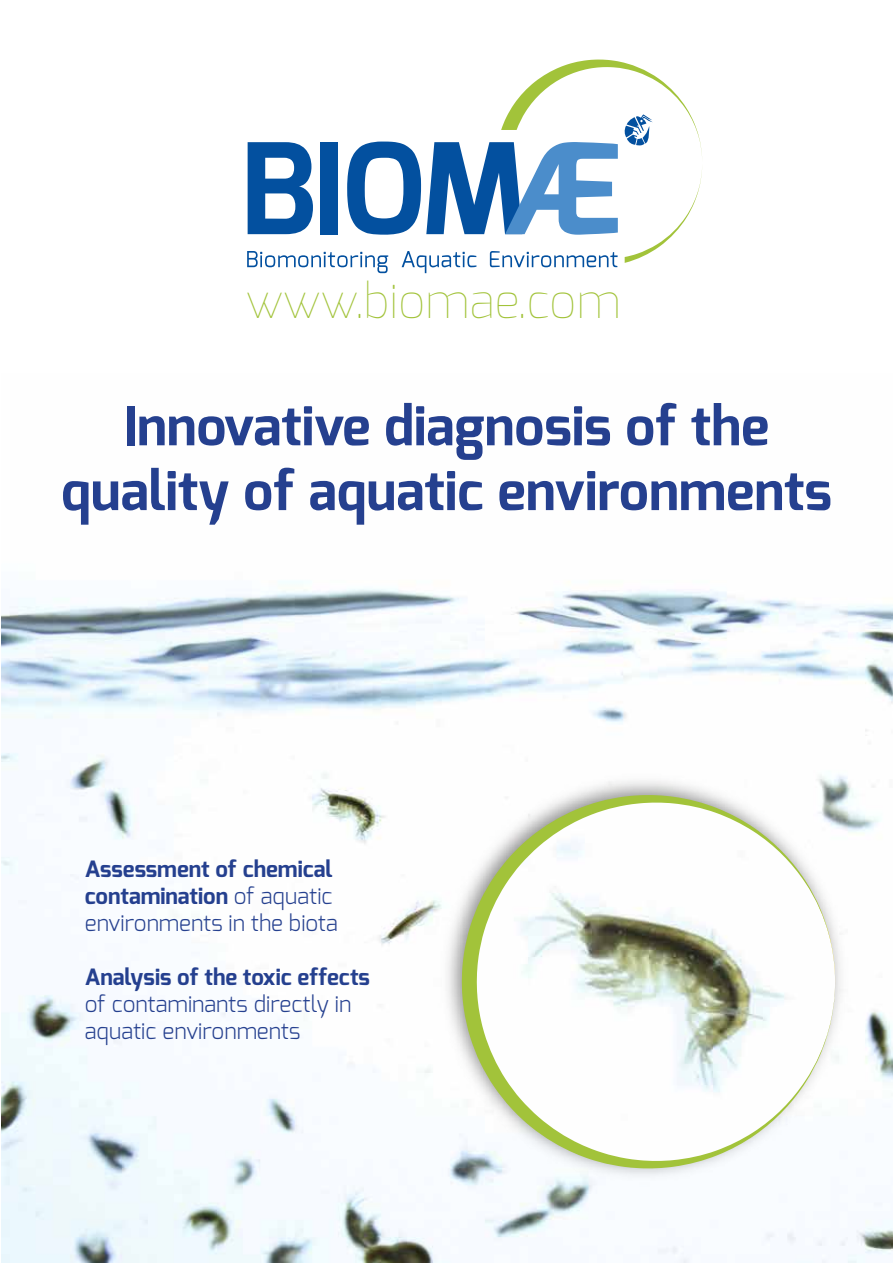
<style>
.page{position:relative;width:893px;height:1263px;background:#fff}
.page>*{position:absolute;margin:0;border:0;box-sizing:border-box;transform-origin:0 0}
.t1{font:700 54px/64.8px "Exo";color:#25408f;text-align:center}
.t2{font:100 47.7px "Exo";color:#a2c33a}
.t3{font:700 22.5px/27px "Exo";color:#25408f}
.t4{font:300 22.5px/27px "Exo";color:#25408f}
.s1{font-weight:300}
</style>
<div class="page">
<img style="left:1px;top:59px;width:892px;height:1204px">
<svg style="left:462px;top:795px;width:373px;height:373px"></svg>
<h2 class="t2" style="left:246px;top:270px;width:376px">www.biomae.com</h2>
<h1 class="t1" style="left:61px;top:394px;width:773px">Innovative diagnosis of the quality of aquatic environments</h1>
<p class="t3" style="left:85px;top:856px;width:254px">Assessment of chemical contamination <span class="s1">of aquatic environments in the biota</span></p>
<p class="t3" style="left:85px;top:964px;width:287px">Analysis of the toxic effects</p>
<p class="t4" style="left:85px;top:991px;width:268px">of contaminants directly in aquatic environments</p>
</div>
